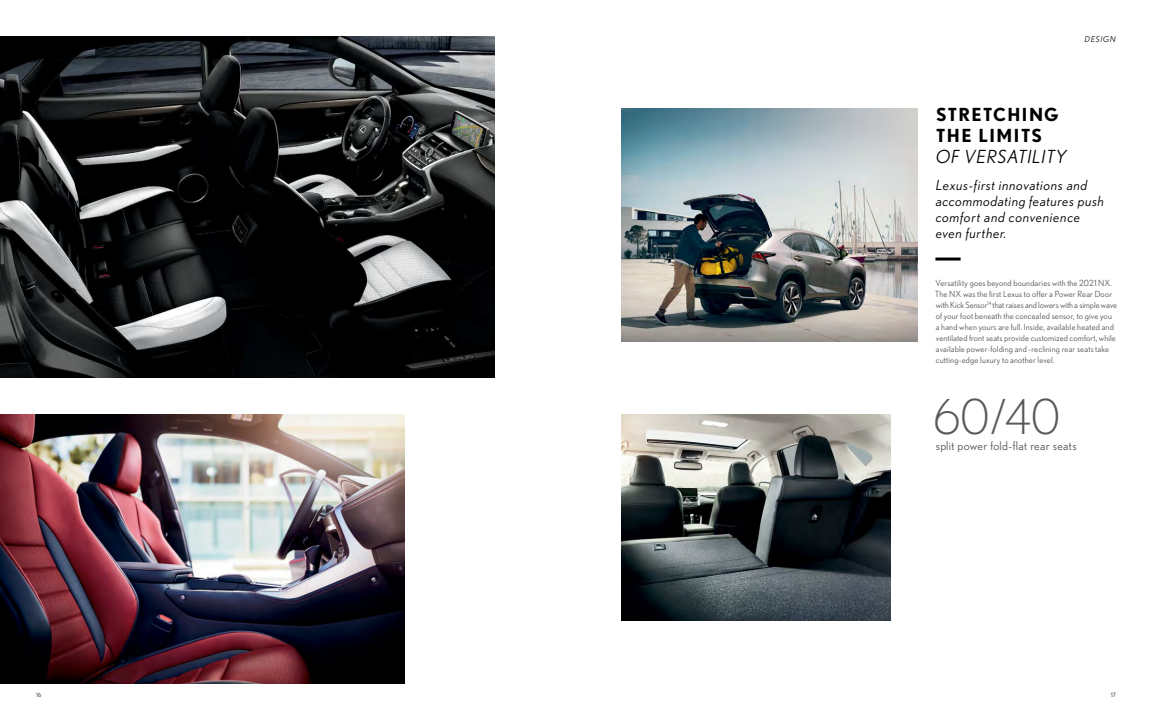
<style>
.page{position:relative;width:1152px;height:720px;background:#fff}
.page>*{position:absolute;margin:0;border:0;box-sizing:border-box;transform-origin:0 0}
.t1{font:300 48px "Nobel";color:#58595b}
.Medium_Headline{font:700 18px/21px "Nobel";letter-spacing:.085em;color:#000}
.Medium_Subhead__Ital{font:italic 18px "Nobel";letter-spacing:.05em;color:#000}
.Medium_Subhead_2__It{font:italic 14px/16px "Nobel";letter-spacing:.05em;color:#000}
.t2{font:12px "Nobel";letter-spacing:.025em;color:#58595b}
.Body_Copy_80K{font:8.5px/11px "Nobel";letter-spacing:.015em;color:#58595b}
.Section_Head{font:italic 8px "Nobel";letter-spacing:.1em;color:#000}
.t3{font:6px "Nobel";color:#58595b}
</style>
<div class="page">
<img style="left:0;top:414px;width:405px;height:270px">
<img style="left:621px;top:108px;width:297px;height:234px">
<img style="left:621px;top:414px;width:270px;height:207px">
<img style="left:0;top:36px;width:495px;height:342px">
<hr style="left:935px;top:258px;width:26px;height:3px;background:#000">
<p class="Section_Head" style="left:1085px;top:34px;width:33px">DESIGN</p>
<p class="Medium_Headline" style="left:936px;top:104px;width:124px">STRETCHING<br>THE LIMITS</p>
<p class="Medium_Subhead__Ital" style="left:936px;top:146px;width:132px">OF VERSATILITY</p>
<p class="Medium_Subhead_2__It" style="left:936px;top:177px;width:170px">Lexus-first innovations and accommodating features push comfort and convenience even further.</p>
<p class="Body_Copy_80K" style="left:935px;top:278px;width:183px">Versatility goes beyond boundaries with the 2021 NX.<br>The NX was the first Lexus to offer a Power Rear Door with Kick Sensor<sup>14</sup> that raises and lowers with a simple wave of your foot beneath the concealed sensor, to give you a hand when yours are full. Inside, available heated and ventilated front seats provide customized comfort, while available power-folding and -reclining rear seats take cutting-edge luxury to another level.</p>
<p class="t1" style="left:933px;top:388px;width:128px">60/40</p>
<p class="t2" style="left:936px;top:439px;width:142px">split power fold-flat rear seats</p>
<p class="t3" style="left:36px;top:692px;width:7px">16</p>
<p class="t3" style="left:1111px;top:692px;width:7px">17</p>
</div>
